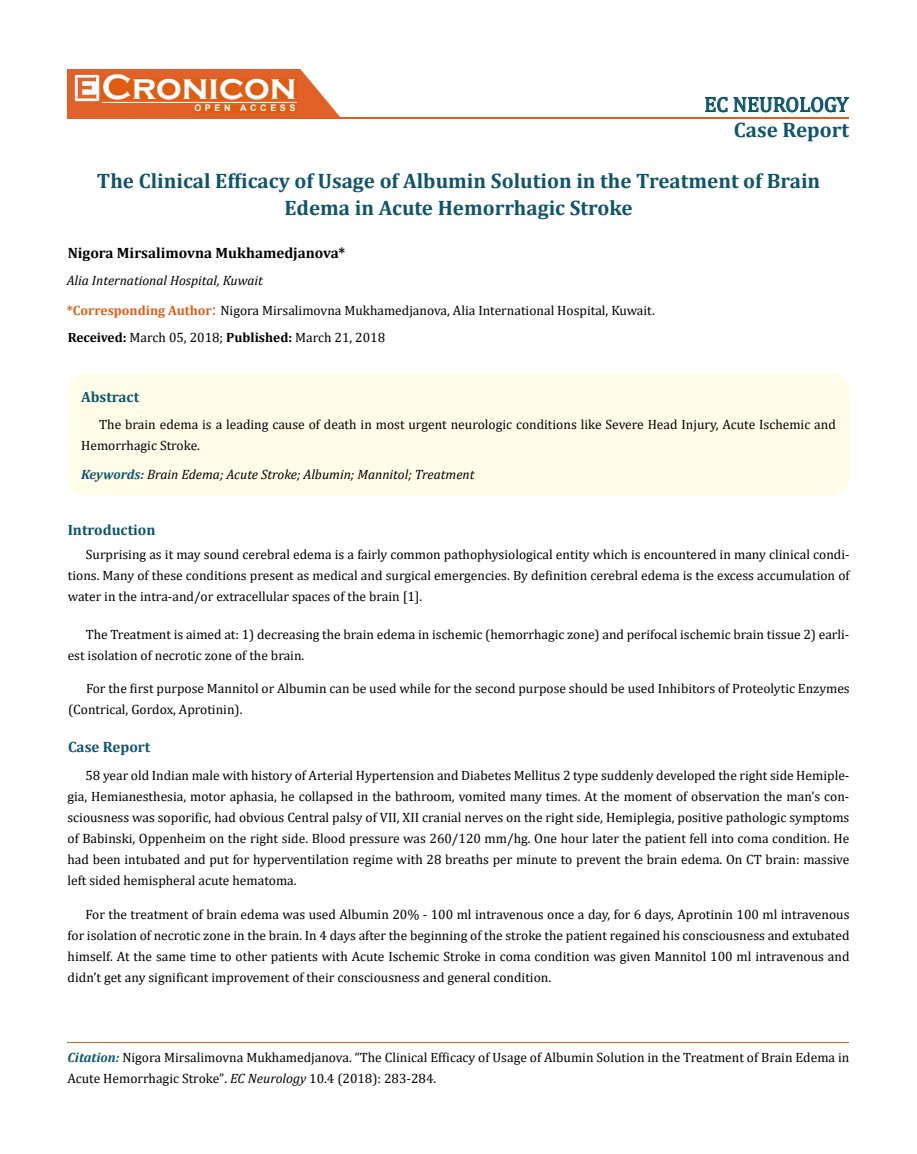
<style>
.page{position:relative;width:917px;height:1154px;background:#fff}
.page>*{position:absolute;margin:0;border:0;box-sizing:border-box;transform-origin:0 0}
.t1{font:700 36px "Copperplate Gothic";color:#fff}
.t2{font:700 21px/27px "Cambria";color:#0e546a;text-align:center}
.t3{font:21px "Cambria";color:#0e546a}
.t4{font:700 15px "Cambria";color:#000}
.t5{font:700 15px "Cambria";color:#0e546a}
.t6{font:13.5px/21px "Cambria";color:#000}
.t7{font:italic 13.5px "Cambria";color:#000}
.t8{font:700 9px "Arial";letter-spacing:.4em;color:#fff}
.s1{font-weight:700;color:#e05d1a}
.s2{font-size:18px;color:#e05d1a}
.s3{font-weight:700}
.s4{font-weight:700;color:#0e546a}
.s5{font-weight:700;font-style:italic;color:#0e546a}
.s6{font-size:13.35px}
.s7{font-style:italic}
</style>
<div class="page">
<div style="left:67px;top:70px;width:290px;height:49px;background:#e06228"></div>
<svg style="left:300px;top:69px;width:90px;height:49px"></svg>
<img style="left:75px;top:75px;width:24px;height:26px">
<div style="left:102px;top:79px;width:195px;height:21px;background:#df5d11"></div>
<div style="left:194px;top:105px;width:103px;height:7px;background:#df5d11"></div>
<svg style="left:705px;top:97px;width:22px;height:15px"></svg>
<svg style="left:733px;top:97px;width:116px;height:15px"></svg>
<hr style="left:102px;top:102px;width:194px;height:1px;background:#fff">
<hr style="left:279px;top:118px;width:569px;height:1px;background:#e05d1a">
<hr style="left:67px;top:1042px;width:782px;height:1px;background:#e05d1a">
<div style="left:68px;top:374px;width:781px;height:121px;background:#fffde9;border-radius:18px"></div>
<h1 class="t1" style="left:102px;top:68px;width:196px">Cronicon</h1>
<p class="t8" style="left:194px;top:102px;width:103px">OPEN ACCESS</p>
<h2 class="t3" style="left:704px;top:92px;width:146px">EC NEUROLOGY</h2>
<h2 class="t2" style="left:734px;top:116px;width:117px">Case Report</h2>
<h2 class="t2" style="left:97px;top:166px;width:724px">The Clinical Efficacy of Usage of Albumin Solution in the Treatment of Brain<br>Edema in Acute Hemorrhagic Stroke</h2>
<p class="t4" style="left:68px;top:242px;width:279px">Nigora Mirsalimovna Mukhamedjanova*</p>
<p class="t7" style="left:67px;top:271px;width:198px">Alia International Hospital, Kuwait</p>
<p class="t6" style="left:67px;top:297px;width:589px;line-height:26.5px"><span class="s1">*Corresponding Author</span><span class="s2">:</span> Nigora Mirsalimovna Mukhamedjanova, Alia International Hospital, Kuwait.<br><span class="s3">Received:</span> March 05, 2018; <span class="s3">Published:</span> March 21, 2018</p>
<p class="t5" style="left:81px;top:386px;width:60px">Abstract</p>
<p class="t6" style="left:81px;top:414px;width:756px;text-indent:18px">The brain edema is a leading cause of death in most urgent neurologic conditions like Severe Head Injury, Acute Ischemic and<br>Hemorrhagic Stroke.</p>
<p class="t7" style="left:81px;top:465px;width:395px"><span class="s4">Keywords:</span> Brain Edema; Acute Stroke; Albumin; Mannitol; Treatment</p>
<p class="t5" style="left:68px;top:519px;width:89px">Introduction</p>
<p class="t6" style="left:68px;top:544px;width:783px;text-align:justify;text-indent:18px">Surprising as it may sound cerebral edema is a fairly common pathophysiological entity which is encountered in many clinical condi&shy;tions. Many of these conditions present as medical and surgical emergencies. By definition cerebral edema is the excess accumulation of water in the intra-and/or extracellular spaces of the brain [1].</p>
<p class="t6" style="left:68px;top:624px;width:783px;text-indent:18px">The Treatment is aimed at: 1) decreasing the brain edema in ischemic (hemorrhagic zone) and perifocal ischemic brain tissue 2) earli&shy;est isolation of necrotic zone of the brain.</p>
<p class="t6" style="left:68px;top:678px;width:783px;text-indent:18px">For the first purpose Mannitol or Albumin can be used while for the second purpose should be used Inhibitors of Proteolytic Enzymes (Contrical, Gordox, Aprotinin).</p>
<p class="t5" style="left:68px;top:736px;width:84px">Case Report</p>
<p class="t6" style="left:67px;top:764px;width:783px;text-align:justify;text-indent:18px">58 year old Indian male with history of Arterial Hypertension and Diabetes Mellitus 2 type suddenly developed the right side Hemiple&shy;gia, Hemianesthesia, motor aphasia, he collapsed in the bathroom, vomited many times. At the moment of observation the man’s con&shy;sciousness was soporific, had obvious Central palsy of VII, XII cranial nerves on the right side, Hemiplegia, positive pathologic symptoms of Babinski, Oppenheim on the right side. Blood pressure was 260/120 mm/hg. One hour later the patient fell into coma condition. He had been intubated and put for hyperventilation regime with 28 breaths per minute to prevent the brain edema. On CT brain: massive left sided hemispheral acute hematoma.</p>
<p class="t6" style="left:68px;top:904px;width:783px;text-align:justify;text-indent:18px">For the treatment of brain edema was used Albumin 20% - 100 ml intravenous once a day, for 6 days, Aprotinin 100 ml intravenous for isolation of necrotic zone in the brain. In 4 days after the beginning of the stroke the patient regained his consciousness and extubated himself. At the same time to other patients with Acute Ischemic Stroke in coma condition was given Mannitol 100 ml intravenous and didn’t get any significant improvement of their consciousness and general condition.</p>
<p class="t6" style="left:67px;top:1046px;width:783px"><span class="s5">Citation:</span> Nigora Mirsalimovna Mukhamedjanova. “The Clinical Efficacy of Usage of Albumin Solution in the Treatment of Brain Edema in<br>Acute Hemorrhagic Stroke”<span class="s6">.</span> <span class="s7">EC Neurology</span> <span class="s6">10</span>.4 (2018): 283-284.</p>
</div>
